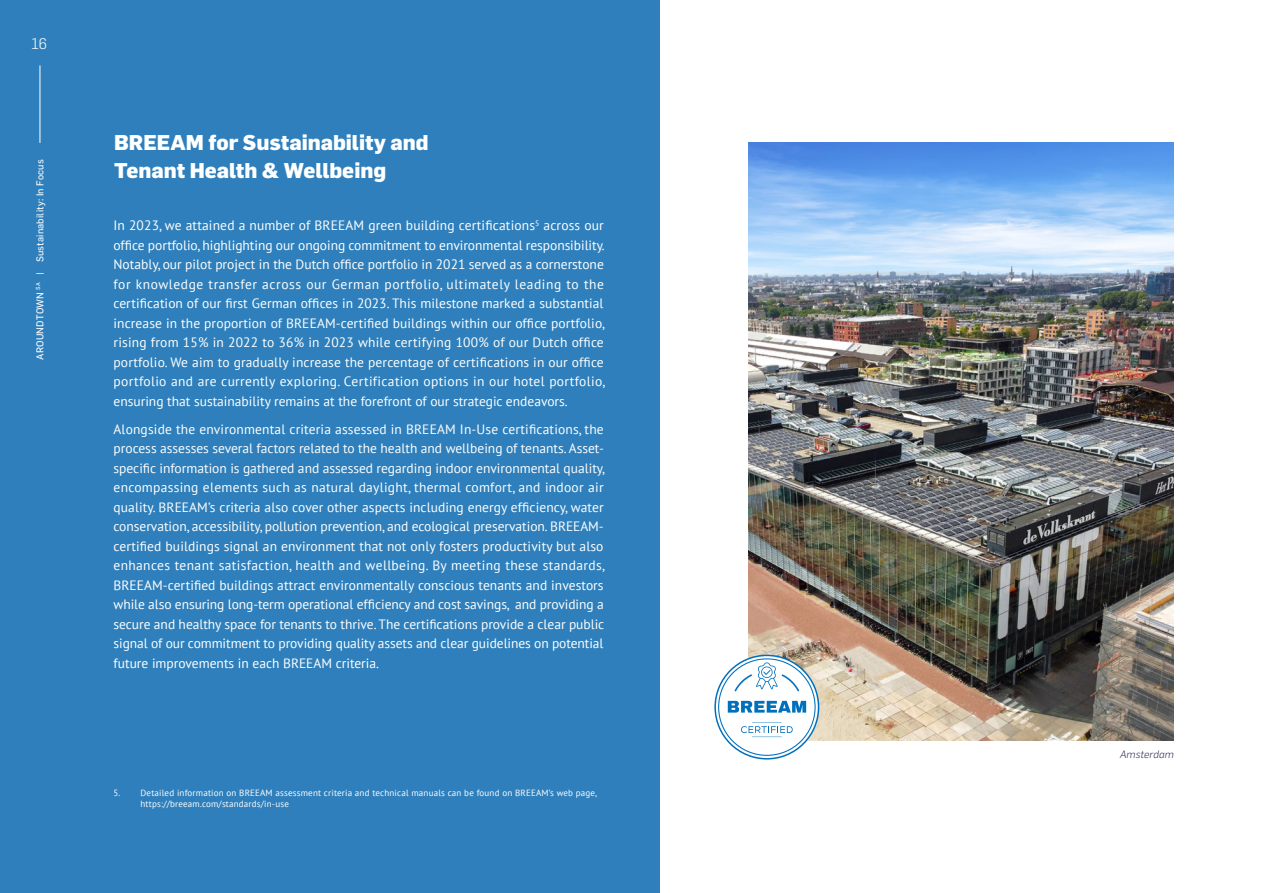
<style>
.page{position:relative;width:1263px;height:893px;background:#fff}
.page>*{position:absolute;margin:0;border:0;box-sizing:border-box;transform-origin:0 0}
.t1{font:800 21px/28.5px "Flama";color:#fff}
.t2{font:300 15px "Flama";color:#fff}
.t3{font:13.5px/19.5px "PT Sans";color:#fff;text-align:justify}
.t4{font:italic 300 10.5px "Flama";letter-spacing:.01em;color:#22254e}
.t5{font:9.75px "Flama Basic";letter-spacing:.02em;color:#fff}
.t6{font:9px/10.8px "PT Sans";letter-spacing:.02em;color:#fff}
.s1{font-family:"Flama"}
</style>
<div class="page">
<div style="left:0;top:0;width:659px;height:893px;background:#2e7fbb"></div>
<hr style="left:40px;top:65px;width:1px;height:78px;background:#fff">
<img style="left:748px;top:143px;width:426px;height:597px">
<div style="left:714px;top:655px;width:105px;height:104px;border:2px solid #0070bd;border-radius:50%"></div>
<svg style="left:718px;top:658px;width:98px;height:98px"></svg>
<p class="t2" style="left:32px;top:34px;width:17px">16</p>
<p class="t5" style="left:33px;top:360px;width:202px;rotate:-90deg"><span class="s1">AROUNDTOWN</span> <sup>SA</sup> <span class="s1">|</span> Sustainability: In Focus</p>
<h1 class="t1" style="left:114px;top:127px;width:316px">BREEAM for Sustainability and<br>Tenant Health &amp; Wellbeing</h1>
<p class="t3" style="left:114px;top:216px;width:493px">In 2023, we attained a number of BREEAM green building certifications<sup>5</sup> across our office portfolio, highlighting our ongoing commitment to environmental responsibility.<br>Notably, our pilot project in the Dutch office portfolio in 2021 served as a cornerstone for knowledge transfer across our German portfolio, ultimately leading to the certification of our first German offices in 2023. This milestone marked a substantial increase in the proportion of BREEAM-certified buildings within our office portfolio, rising from 15% in 2022 to 36% in 2023 while certifying 100% of our Dutch office portfolio. We aim to gradually increase the percentage of certifications in our office portfolio and are currently exploring. Certification options in our hotel portfolio, ensuring that sustainability remains at the forefront of our strategic endeavors.</p>
<p class="t3" style="left:114px;top:419px;width:493px">Alongside the environmental criteria assessed in BREEAM In-Use certifications, the process assesses several factors related to the health and wellbeing of tenants. Asset&shy;specific information is gathered and assessed regarding indoor environmental quality, encompassing elements such as natural daylight, thermal comfort, and indoor air quality. BREEAM’s criteria also cover other aspects including energy efficiency, water conservation, accessibility, pollution prevention, and ecological preservation. BREEAM&shy;certified buildings signal an environment that not only fosters productivity but also enhances tenant satisfaction, health and wellbeing. By meeting these standards, BREEAM-certified buildings attract environmentally conscious tenants and investors while also ensuring long-term operational efficiency and cost savings, and providing a secure and healthy space for tenants to thrive. The certifications provide a clear public signal of our commitment to providing quality assets and clear guidelines on potential future improvements in each BREEAM criteria.</p>
<p class="t6" style="left:141px;top:787px;width:458px;text-indent:-27px">5. Detailed information on BREEAM assessment criteria and technical manuals can be found on BREEAM’s web page, https://breeam.com/standards/in-use</p>
<p class="t4" style="left:1120px;top:748px;width:55px">Amsterdam</p>
</div>
